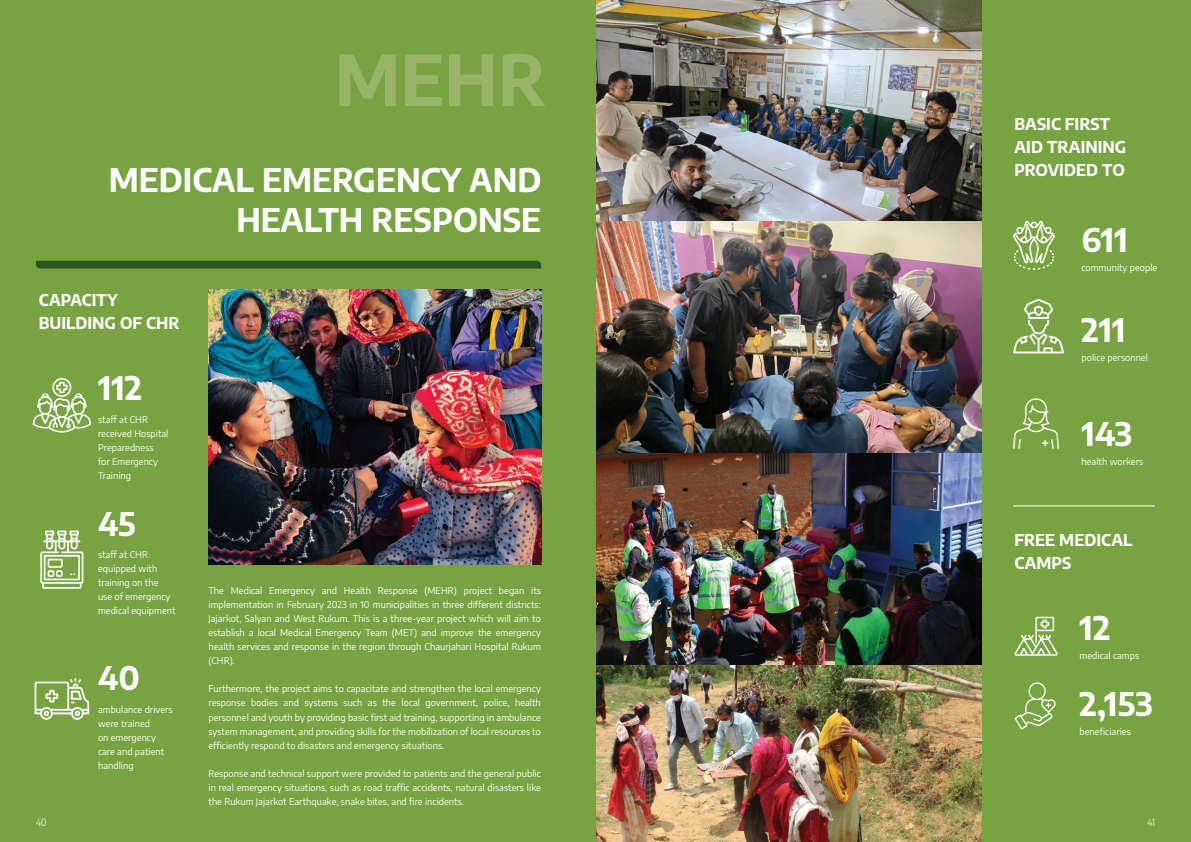
<style>
.page{position:relative;width:1191px;height:842px;background:#fff}
.page>*{position:absolute;margin:0;border:0;box-sizing:border-box;transform-origin:0 0}
.t1{font:700 70px "Encode Sans";color:#97b468}
.t2{font:700 32px/39.6px "Encode Sans";color:#fff;text-align:right}
.t3{font:700 16px/23px "Encode Sans";color:#fff}
.t4{font:300 10px "Encode Sans Condensed";color:#fff}
.t5{font:9.2px/14px "Encode Sans";letter-spacing:.005em;color:#fff;text-align:justify}
</style>
<div class="page">
<img style="left:595px;top:222px;width:387px;height:232px">
<img style="left:595px;top:665px;width:387px;height:177px">
<img style="left:595px;top:454px;width:387px;height:210px">
<img style="left:595px;top:0;width:387px;height:221px">
<div style="left:0;top:0;width:595px;height:842px;background:#78a341"></div>
<div style="left:982px;top:0;width:209px;height:842px;background:#78a341"></div>
<svg style="left:36px;top:261px;width:505px;height:8px;background:#305a22"></svg>
<img style="left:208px;top:289px;width:333px;height:276px">
<svg style="left:35px;top:678px;width:54px;height:42px"></svg>
<svg style="left:40px;top:530px;width:43px;height:59px"></svg>
<svg style="left:33px;top:378px;width:58px;height:55px"></svg>
<svg style="left:1013px;top:221px;width:42px;height:49px"></svg>
<svg style="left:1013px;top:299px;width:51px;height:54px"></svg>
<svg style="left:1014px;top:617px;width:44px;height:39px"></svg>
<svg style="left:1014px;top:682px;width:42px;height:48px"></svg>
<svg style="left:1013px;top:398px;width:46px;height:51px"></svg>
<hr style="left:1013px;top:506px;width:142px;height:1px;background:#fff">
<h1 class="t1" style="left:335px;top:28px;width:213px">MEHR</h1>
<h2 class="t2" style="left:109px;top:159px;width:434px">MEDICAL EMERGENCY AND<br>HEALTH RESPONSE</h2>
<h3 class="t3" style="left:39px;top:287px;width:142px">CAPACITY<br>BUILDING OF CHR</h3>
<h2 class="t2" style="left:98px;top:367px;width:46px">112</h2>
<p class="t5" style="left:98px;top:412px;width:72px;text-align:left">staff at CHR received Hospital<br>Preparedness<br>for Emergency<br>Training</p>
<h2 class="t2" style="left:98px;top:502px;width:39px">45</h2>
<p class="t5" style="left:98px;top:548px;width:79px;text-align:left">staff at CHR equipped with training on the<br>use of emergency medical equipment</p>
<h2 class="t2" style="left:98px;top:657px;width:43px">40</h2>
<p class="t5" style="left:98px;top:702px;width:76px;text-align:left">ambulance drivers were trained<br>on emergency care and patient handling</p>
<p class="t5" style="left:208px;top:584px;width:334px">The Medical Emergency and Health Response (MEHR) project began its implementation in February 2023 in 10 municipalities in three different districts:<br>Jajarkot, Salyan and West Rukum. This is a three-year project which will aim to establish a local Medical Emergency Team (MET) and improve the emergency health services and response in the region through Chaurjahari Hospital Rukum (CHR).</p>
<p class="t5" style="left:208px;top:682px;width:334px">Furthermore, the project aims to capacitate and strengthen the local emergency response bodies and systems such as the local government, police, health personnel and youth by providing basic first aid training, supporting in ambulance system management, and providing skills for the mobilization of local resources to efficiently respond to disasters and emergency situations.</p>
<p class="t5" style="left:208px;top:766px;width:334px">Response and technical support were provided to patients and the general public in real emergency situations, such as road traffic accidents, natural disasters like the Rukum Jajarkot Earthquake, snake bites, and fire incidents.</p>
<h3 class="t3" style="left:1014px;top:111px;width:113px">BASIC FIRST<br>AID TRAINING<br>PROVIDED TO</h3>
<h2 class="t2" style="left:1081px;top:218px;width:48px">611</h2>
<p class="t5" style="left:1081px;top:260px;width:77px">community people</p>
<h2 class="t2" style="left:1081px;top:308px;width:45px">211</h2>
<p class="t5" style="left:1081px;top:350px;width:68px">police personnel</p>
<h2 class="t2" style="left:1081px;top:412px;width:52px">143</h2>
<p class="t5" style="left:1081px;top:454px;width:63px">health workers</p>
<h3 class="t3" style="left:1014px;top:528px;width:119px">FREE MEDICAL<br>CAMPS</h3>
<h2 class="t2" style="left:1079px;top:606px;width:32px">12</h2>
<p class="t5" style="left:1079px;top:648px;width:61px">medical camps</p>
<h2 class="t2" style="left:1079px;top:682px;width:75px">2,153</h2>
<p class="t5" style="left:1079px;top:724px;width:53px">beneficiaries</p>
<p class="t4" style="left:36px;top:816px;width:12px">40</p>
<p class="t4" style="left:1147px;top:816px;width:9px">41</p>
</div>
